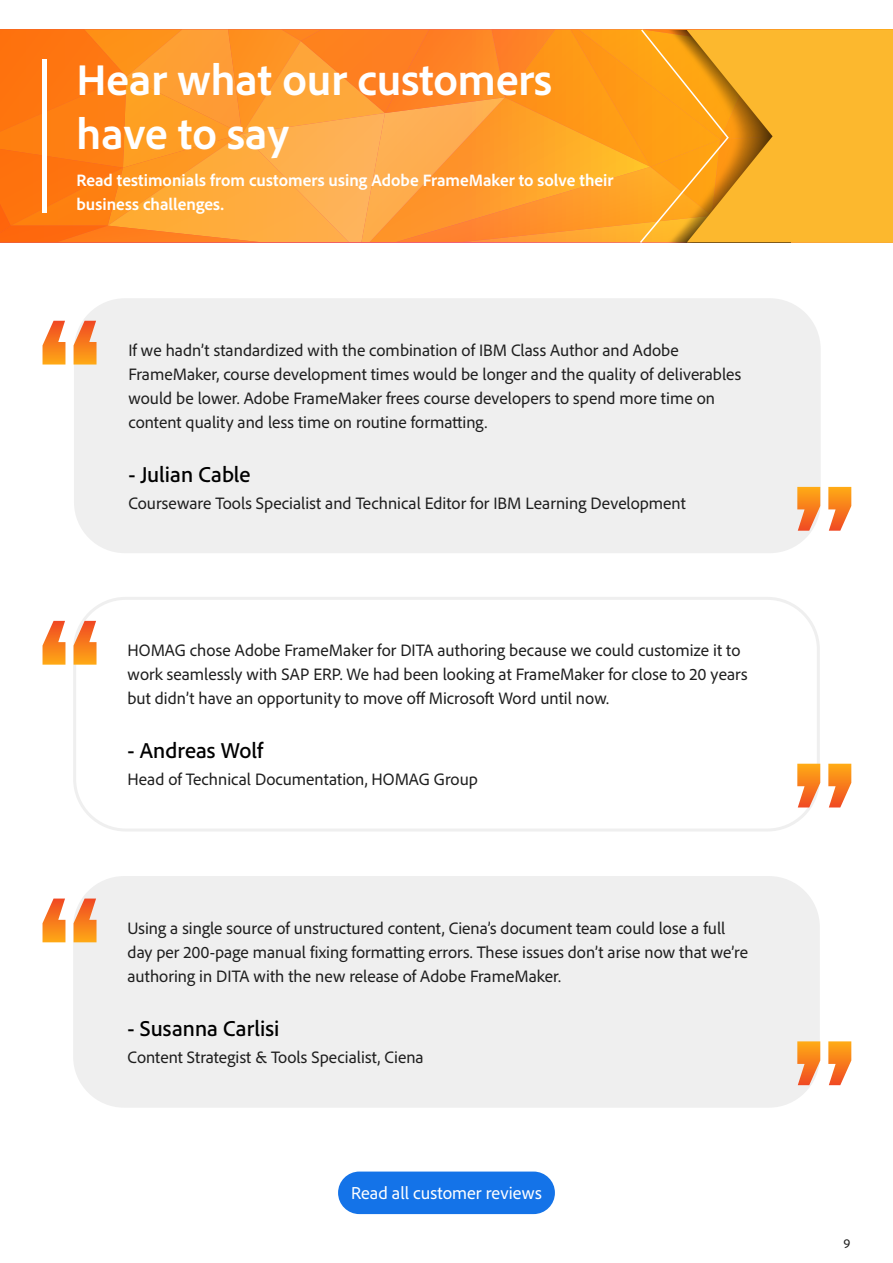
<style>
.page{position:relative;width:893px;height:1263px;background:#fff}
.page>*{position:absolute;margin:0;border:0;box-sizing:border-box;transform-origin:0 0}
.HeadLine{font:700 45px/54px "Adobe Clean";color:#fff}
.t1{font:500 22.5px "Adobe Clean";color:#000}
.BodyContent{font:18px "Adobe Clean";color:#fff}
.BodyContent-2{font:17.25px/24px "Adobe Clean";color:#1e1e1e}
.BodyContent-3{font:700 17.25px/24px "Adobe Clean";color:#fff}
.t2{font:13.5px "Adobe Clean";color:#1e1e1e}
</style>
<div class="page">
<svg style="left:0;top:30px;width:893px;height:212px;background:#fc9c29"></svg>
<div style="left:74px;top:298px;width:747px;height:255px;background:#efefef;border-radius:51px"></div>
<div style="left:73px;top:597px;width:747px;height:234px;border:3px solid #efefef;border-radius:51px"></div>
<div style="left:73px;top:876px;width:747px;height:232px;background:#efefef;border-radius:51px"></div>
<svg style="left:828px;top:487px;width:23px;height:44px"></svg>
<svg style="left:797px;top:487px;width:23px;height:44px"></svg>
<svg style="left:828px;top:764px;width:23px;height:43px"></svg>
<svg style="left:797px;top:764px;width:23px;height:43px"></svg>
<svg style="left:828px;top:1041px;width:23px;height:44px"></svg>
<svg style="left:797px;top:1041px;width:23px;height:44px"></svg>
<svg style="left:43px;top:321px;width:22px;height:43px"></svg>
<svg style="left:74px;top:321px;width:23px;height:43px"></svg>
<svg style="left:43px;top:621px;width:22px;height:44px"></svg>
<svg style="left:74px;top:621px;width:23px;height:44px"></svg>
<svg style="left:43px;top:898px;width:22px;height:44px"></svg>
<svg style="left:74px;top:898px;width:23px;height:44px"></svg>
<hr style="left:43px;top:60px;width:4px;height:153px;background:#fff">
<div style="left:338px;top:1171px;width:217px;height:43px;background:#1473e8;border-radius:21px"></div>
<h3 class="HeadLine" style="left:77px;top:51px;width:477px">Hear what our customers have to say</h3>
<p class="BodyContent-3" style="left:77px;top:168px;width:538px">Read testimonials from customers using Adobe FrameMaker to solve their business challenges.</p>
<p class="BodyContent-2" style="left:128px;top:338px;width:614px">If we hadn’t standardized with the combination of IBM Class Author and Adobe FrameMaker, course development times would be longer and the quality of deliverables would be lower. Adobe FrameMaker frees course developers to spend more time on content quality and less time on routine formatting.</p>
<p class="t1" style="left:128px;top:460px;width:124px">- Julian Cable</p>
<p class="BodyContent-2" style="left:128px;top:491px;width:559px">Courseware Tools Specialist and Technical Editor for IBM Learning Development</p>
<p class="BodyContent-2" style="left:128px;top:638px;width:622px">HOMAG chose Adobe FrameMaker for DITA authoring because we could customize it to work seamlessly with SAP ERP. We had been looking at FrameMaker for close to 20 years but didn’t have an opportunity to move off Microsoft Word until now.</p>
<p class="t1" style="left:128px;top:736px;width:137px">- Andreas Wolf</p>
<p class="BodyContent-2" style="left:128px;top:767px;width:352px">Head of Technical Documentation, HOMAG Group</p>
<p class="BodyContent-2" style="left:128px;top:915px;width:622px">Using a single source of unstructured content, Ciena’s document team could lose a full day per 200-page manual fixing formatting errors. These issues don’t arise now that we’re authoring in DITA with the new release of Adobe FrameMaker.</p>
<p class="t1" style="left:128px;top:1014px;width:153px">- Susanna Carlisi</p>
<p class="BodyContent-2" style="left:128px;top:1044px;width:298px">Content Strategist &amp; Tools Specialist, Ciena</p>
<p class="BodyContent" style="left:351px;top:1182px;width:192px">Read all customer reviews</p>
<p class="t2" style="left:843px;top:1235px;width:9px">9</p>
</div>
